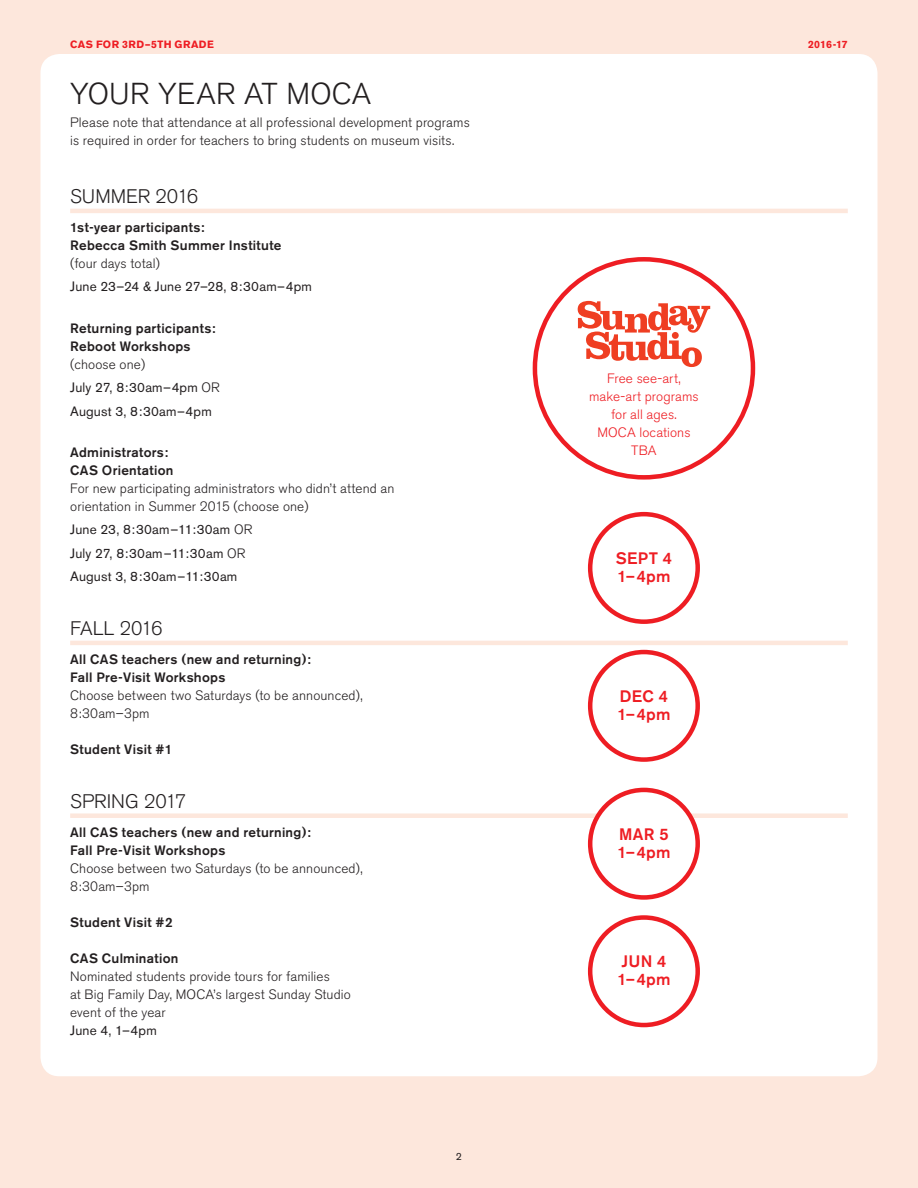
<style>
.page{position:relative;width:918px;height:1188px;background:#fde7dc}
.page>*{position:absolute;margin:0;border:0;box-sizing:border-box;transform-origin:0 0}
.t1{font:300 30px "Akzidenz Grotesk BE";letter-spacing:.005em;color:#231f20}
.t2{font:300 19.5px "Akzidenz Grotesk BE";letter-spacing:-.005em;color:#231f20}
.t3{font:300 19.5px "Akzidenz Grotesk BE";letter-spacing:-.03em;color:#231f20}
.t4{font:500 16.5px/18px "Akzidenz Grotesk BE";letter-spacing:.02em;color:#ee1d23}
.t5{font:300 13.5px/18px "Akzidenz Grotesk BE";letter-spacing:.01em;color:#231f20}
.t6{font:500 13.5px/18px "Akzidenz Grotesk BE";letter-spacing:.02em;color:#231f20}
.t7{font:13.5px "Akzidenz Grotesk BE";letter-spacing:.015em;color:#231f20}
.t8{font:300 13.5px/18px "Akzidenz Grotesk BE";letter-spacing:.01em;color:#ee1d23;text-align:center}
.t9{font:700 10.5px "Akzidenz Grotesk BE";letter-spacing:.04em;color:#ee1d23}
.t10{font:10.5px "Akzidenz Grotesk BE";color:#231f20}
.s1{font-weight:300}
.s2{font-weight:500}
.s3{font-weight:400}
</style>
<div class="page">
<div style="left:40px;top:54px;width:838px;height:1022px;background:#fff;border-radius:19px"></div>
<hr style="left:70px;top:209px;width:778px;height:4px;background:#fde7dc">
<hr style="left:70px;top:641px;width:778px;height:4px;background:#fde7dc">
<div style="left:70px;top:813px;width:778px;height:5px;background:#fde7dc"></div>
<div style="left:588px;top:915px;width:112px;height:112px;border:4px solid #ee1d23;border-radius:50%"></div>
<div style="left:590px;top:790px;width:108px;height:107px;background:#fff;border-radius:50%"></div>
<div style="left:588px;top:788px;width:112px;height:112px;border:4px solid #ee1d23;border-radius:50%"></div>
<div style="left:588px;top:650px;width:112px;height:112px;border:4px solid #ee1d23;border-radius:50%"></div>
<div style="left:588px;top:512px;width:112px;height:112px;border:4px solid #ee1d23;border-radius:50%"></div>
<svg style="left:578px;top:301px;width:132px;height:66px"></svg>
<p class="t9" style="left:70px;top:39px;width:145px">CAS FOR 3RD–5TH GRADE</p>
<p class="t9" style="left:808px;top:39px;width:41px">2016-17</p>
<p class="t1" style="left:70px;top:76px;width:303px">YOUR YEAR AT MOCA</p>
<p class="t5" style="left:70px;top:114px;width:401px">Please note that attendance at all professional development programs is required in order for teachers to bring students on museum visits.</p>
<p class="t2" style="left:70px;top:186px;width:130px">SUMMER 2016</p>
<p class="t6" style="left:70px;top:218px;width:213px">1st-year participants:<br>Rebecca Smith Summer Institute <span class="s1">(four days total)</span></p>
<p class="t7" style="left:70px;top:279px;width:243px">June 23–24 &amp; June 27–28, 8:30am–4pm</p>
<p class="t6" style="left:70px;top:319px;width:147px">Returning participants:<br>Reboot Workshops <span class="s1">(choose one)</span></p>
<p class="t7" style="left:70px;top:380px;width:151px">July 27, 8:30am–4pm <span class="s1">OR</span></p>
<p class="t7" style="left:70px;top:403px;width:143px">August 3, 8:30am–4pm</p>
<p class="t5" style="left:70px;top:444px;width:326px"><span class="s2">Administrators:<br>CAS Orientation<br></span>For new participating administrators who didn’t attend an orientation in Summer 2015 (choose one)</p>
<p class="t7" style="left:70px;top:522px;width:184px">June 23, 8:30am–11:30am <span class="s1">OR</span></p>
<p class="t7" style="left:70px;top:545px;width:177px">July 27, 8:30am–11:30am <span class="s1">OR</span></p>
<p class="t7" style="left:70px;top:569px;width:169px">August 3, 8:30am–11:30am</p>
<p class="t3" style="left:70px;top:618px;width:94px">FALL 2016</p>
<p class="t6" style="left:70px;top:650px;width:294px">All CAS teachers (new and returning):<br>Fall Pre-Visit Workshops<br><span class="s1">Choose between two Saturdays (to be announced),<br>8:30am–3pm</span></p>
<p class="t6" style="left:70px;top:740px;width:104px">Student Visit #1</p>
<p class="t2" style="left:70px;top:790px;width:118px">SPRING 2017</p>
<p class="t6" style="left:70px;top:823px;width:294px">All CAS teachers (new and returning):<br>Fall Pre-Visit Workshops<br><span class="s1">Choose between two Saturdays (to be announced),<br>8:30am–3pm</span></p>
<p class="t6" style="left:70px;top:913px;width:104px">Student Visit #2</p>
<p class="t5" style="left:70px;top:949px;width:282px"><span class="s2">CAS Culmination<br></span>Nominated students provide tours for families<br>at Big Family Day, MOCA’s largest Sunday Studio event of the year<br><span class="s3">June 4, 1–4pm</span></p>
<p class="t10" style="left:456px;top:1151px;width:8px">2</p>
<p class="t8" style="left:589px;top:370px;width:111px">Free see-art, make-art programs for all ages.<br>MOCA locations<br>TBA</p>
<p class="t4" style="left:616px;top:549px;width:58px">SEPT 4<br>1–4pm</p>
<p class="t4" style="left:617px;top:687px;width:55px">DEC 4<br>1–4pm</p>
<p class="t4" style="left:617px;top:825px;width:55px">MAR 5<br>1–4pm</p>
<p class="t4" style="left:617px;top:952px;width:55px">JUN 4<br>1–4pm</p>
</div>
